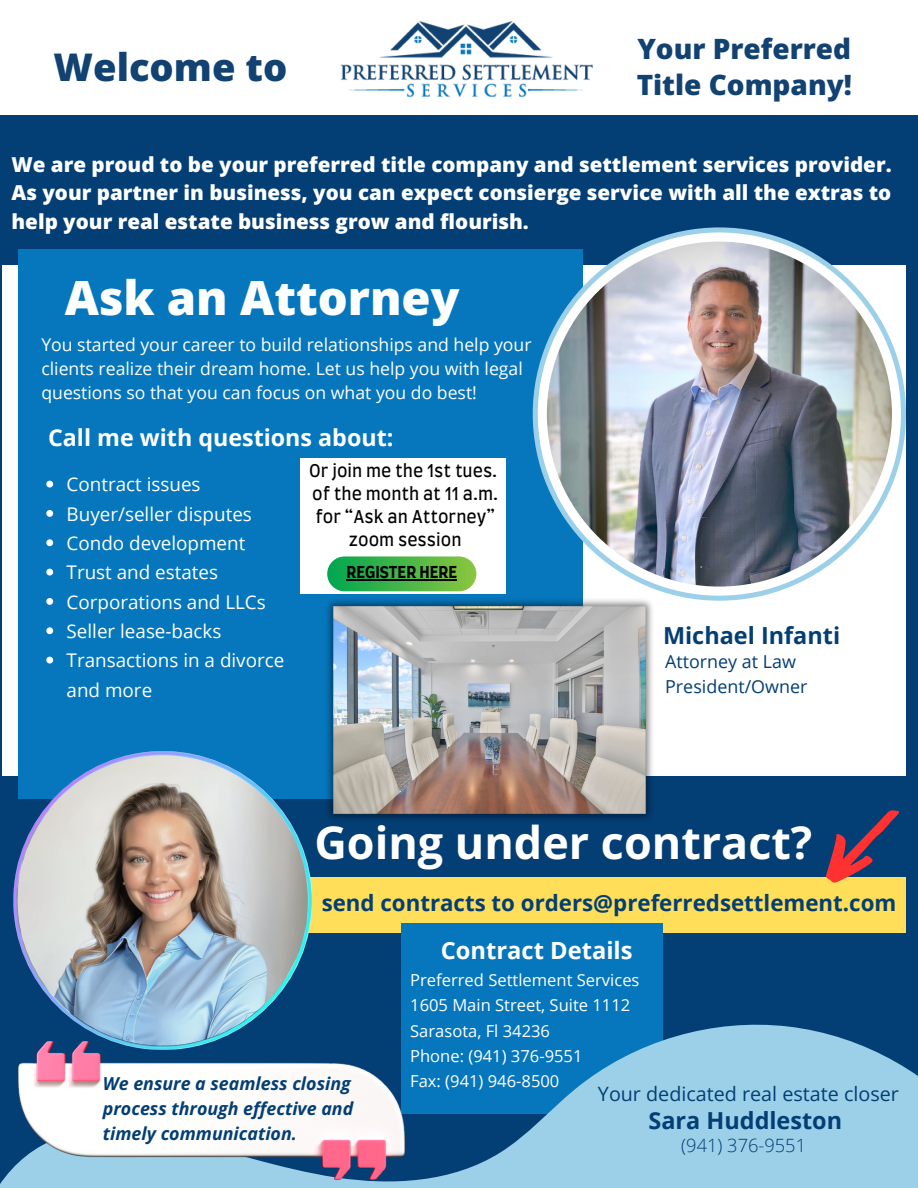
<style>
.page{position:relative;width:918px;height:1188px;background:#033e74}
.page>*{position:absolute;margin:0;border:0;box-sizing:border-box;transform-origin:0 0}
.t1{font:800 47.25px "Open Sans";color:#fff}
.t2{font:700 44.85px "Open Sans";color:#fff}
.t3{font:800 38.1px "Open Sans";color:#114272}
.t4{font:800 27.9px/35.8px "Open Sans";color:#114272}
.t5{font:700 23.7px "Open Sans";color:#fff}
.t6{font:700 23.4px "Open Sans";color:#033e74}
.t7{font:700 23.25px "Open Sans";color:#fff}
.t8{font:700 22.35px "Open Sans";color:#033e74}
.t9{font:800 20.55px/28.5px "Open Sans";color:#fff;text-align:justify}
.t10{font:19.8px "Open Sans";color:#033e74}
.t11{font:18.9px/29.4px "Open Sans";color:#fff}
.t12{font:300 18.3px "Open Sans";color:#033e74}
.t13{font:italic 700 17.85px/24.9px "Open Sans";color:#033e74}
.t14{font:17.85px "Open Sans";color:#033e74}
.t15{font:17.55px/24.3px "Open Sans";color:#fff}
.t16{font:16.95px/23.1px "Farro";color:#000;text-align:center}
.t17{font:16.5px "Open Sans";color:#fff}
.t18{font:700 15.75px "Farro";color:#000}
</style>
<div class="page">
<div style="left:3px;top:265px;width:903px;height:511px;background:#fff"></div>
<div style="left:287px;top:877px;width:619px;height:55px;background:#ffde59"></div>
<div style="left:19px;top:249px;width:564px;height:549px;background:#0677bd"></div>
<img style="left:315px;top:599px;width:337px;height:220px">
<div style="left:533px;top:227px;width:373px;height:374px;background:#9bd0e8;border-radius:50%"></div>
<div style="left:538px;top:232px;width:363px;height:364px;background:#fff;border-radius:50%"></div>
<img style="left:547px;top:242px;width:345px;height:345px;border-radius:50%">
<svg style="left:0;top:922px;width:918px;height:266px"></svg>
<img style="left:13px;top:751px;width:299px;height:299px;border-radius:50%">
<img style="left:19px;top:1042px;width:386px;height:137px">
<svg style="left:826px;top:810px;width:73px;height:73px"></svg>
<svg style="left:46px;top:481px;width:7px;height:7px"></svg>
<svg style="left:46px;top:510px;width:7px;height:7px"></svg>
<svg style="left:46px;top:539px;width:7px;height:7px"></svg>
<svg style="left:46px;top:569px;width:7px;height:7px"></svg>
<svg style="left:46px;top:598px;width:7px;height:7px"></svg>
<svg style="left:46px;top:627px;width:7px;height:7px"></svg>
<svg style="left:46px;top:657px;width:7px;height:7px"></svg>
<div style="left:301px;top:459px;width:205px;height:135px;background:#fff"></div>
<svg style="left:327px;top:556px;width:149px;height:35px;background:#46b249"></svg>
<hr style="left:347px;top:579px;width:110px;height:1px;background:#000">
<div style="left:0;top:0;width:918px;height:115px;background:#fff"></div>
<img style="left:340px;top:21px;width:253px;height:77px">
<img style="left:18px;top:755px;width:290px;height:291px;border-radius:50%">
<p class="t3" style="left:54px;top:40px;width:235px">Welcome to</p>
<p class="t4" style="left:637px;top:30px;width:217px">Your Preferred<br>Title Company!</p>
<p class="t9" style="left:12px;top:150px;width:882px">We are proud to be your preferred title company and settlement services provider.<br>As your partner in business, you can expect consierge service with all the extras to help your real estate business grow and flourish.</p>
<p class="t1" style="left:65px;top:265px;width:396px">Ask an Attorney</p>
<p class="t15" style="left:41px;top:332px;width:492px">You started your career to build relationships and help your clients realize their dream home. Let us help you with legal questions so that you can focus on what you do best!</p>
<p class="t7" style="left:48px;top:422px;width:347px">Call me with questions about:</p>
<p class="t11" style="left:67px;top:469px;width:136px">Contract issues</p>
<p class="t11" style="left:67px;top:499px;width:187px">Buyer/seller disputes</p>
<p class="t11" style="left:67px;top:528px;width:180px">Condo development</p>
<p class="t11" style="left:67px;top:557px;width:153px">Trust and estates</p>
<p class="t11" style="left:67px;top:587px;width:201px">Corporations and LLCs</p>
<p class="t11" style="left:67px;top:616px;width:156px">Seller lease-backs</p>
<p class="t11" style="left:67px;top:645px;width:219px">Transactions in a divorce and more</p>
<p class="t16" style="left:309px;top:461px;width:190px">Or join me the 1st tues.</p>
<p class="t16" style="left:312px;top:484px;width:187px">of the month at 11 a.m. for “Ask an Attorney” zoom session</p>
<p class="t18" style="left:347px;top:565px;width:112px">REGISTER HERE</p>
<p class="t6" style="left:663px;top:619px;width:179px">Michael Infanti</p>
<p class="t14" style="left:665px;top:649px;width:132px">Attorney at Law</p>
<p class="t14" style="left:665px;top:674px;width:144px">President/Owner</p>
<p class="t2" style="left:314px;top:811px;width:500px">Going under contract?</p>
<p class="t8" style="left:322px;top:887px;width:576px">send contracts to orders@preferredsettlement.com</p>
<p class="t5" style="left:441px;top:933px;width:193px">Contract Details</p>
<p class="t17" style="left:410px;top:969px;width:231px">Preferred Settlement Services</p>
<p class="t17" style="left:410px;top:994px;width:222px">1605 Main Street, Suite 1112</p>
<p class="t17" style="left:410px;top:1019px;width:141px">Sarasota, Fl 34236</p>
<p class="t17" style="left:410px;top:1044px;width:174px">Phone: (941) 376-9551</p>
<p class="t17" style="left:410px;top:1069px;width:151px">Fax: (941) 946-8500</p>
<p class="t13" style="left:103px;top:1071px;width:252px">We ensure a seamless closing process through effective and timely communication.</p>
<p class="t10" style="left:598px;top:1079px;width:303px">Your dedicated real estate closer</p>
<p class="t6" style="left:649px;top:1104px;width:195px">Sara Huddleston</p>
<p class="t12" style="left:681px;top:1133px;width:126px">(941) 376-9551</p>
</div>
